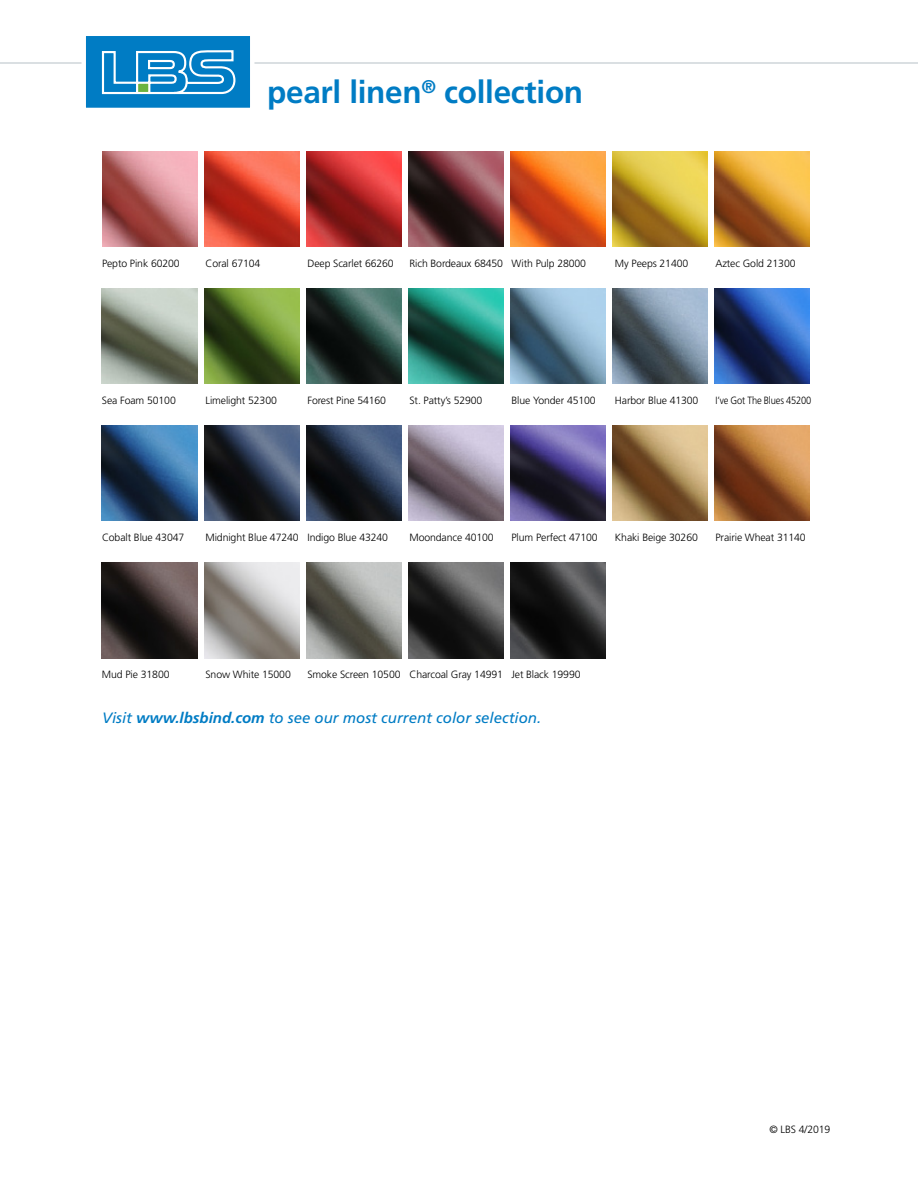
<style>
.page{position:relative;width:918px;height:1188px;background:#fff}
.page>*{position:absolute;margin:0;border:0;box-sizing:border-box;transform-origin:0 0}
.t1{font:700 31.5px "Frutiger LT Std";letter-spacing:-.01em;color:#007cc4}
.t2{font:italic 15px "Frutiger LT Std";color:#007cc4}
.t3{font:300 10.5px "Frutiger LT Std";letter-spacing:-.01em;color:#000}
.t4{font:300 10.5px "Frutiger LT Std";letter-spacing:-.01em;color:#000;scale:.89 1}
.s1{font-weight:700}
</style>
<div class="page">
<img style="left:408px;top:288px;width:96px;height:96px">
<img style="left:510px;top:151px;width:96px;height:96px">
<img style="left:612px;top:151px;width:96px;height:96px">
<img style="left:714px;top:288px;width:96px;height:96px">
<img style="left:612px;top:426px;width:96px;height:95px">
<img style="left:204px;top:426px;width:96px;height:95px">
<img style="left:102px;top:151px;width:95px;height:96px">
<img style="left:408px;top:151px;width:96px;height:96px">
<img style="left:510px;top:563px;width:96px;height:95px">
<img style="left:306px;top:151px;width:96px;height:96px">
<img style="left:306px;top:288px;width:96px;height:96px">
<img style="left:204px;top:288px;width:96px;height:96px">
<img style="left:714px;top:426px;width:96px;height:95px">
<img style="left:714px;top:151px;width:96px;height:96px">
<img style="left:612px;top:288px;width:96px;height:96px">
<img style="left:204px;top:151px;width:96px;height:96px">
<img style="left:510px;top:426px;width:96px;height:95px">
<img style="left:102px;top:426px;width:95px;height:95px">
<img style="left:306px;top:563px;width:96px;height:95px">
<img style="left:306px;top:426px;width:96px;height:95px">
<img style="left:510px;top:288px;width:96px;height:96px">
<img style="left:408px;top:426px;width:96px;height:95px">
<img style="left:102px;top:288px;width:95px;height:96px">
<img style="left:102px;top:563px;width:95px;height:95px">
<img style="left:408px;top:563px;width:96px;height:95px">
<img style="left:204px;top:563px;width:96px;height:95px">
<hr style="left:0;top:62px;width:918px;height:2px;background:#cfd5d9">
<svg style="left:79px;top:36px;width:178px;height:72px"></svg>
<h1 class="t1" style="left:267px;top:74px;width:317px">pearl linen<sup>®</sup> collection</h1>
<p class="t3" style="left:102px;top:257px;width:79px">Pepto Pink 60200</p>
<p class="t3" style="left:205px;top:257px;width:56px">Coral 67104</p>
<p class="t3" style="left:307px;top:257px;width:88px">Deep Scarlet 66260</p>
<p class="t3" style="left:409px;top:257px;width:178px">Rich Bordeaux 68450 With Pulp 28000</p>
<p class="t3" style="left:615px;top:257px;width:75px">My Peeps 21400</p>
<p class="t3" style="left:715px;top:257px;width:82px">Aztec Gold 21300</p>
<p class="t3" style="left:102px;top:394px;width:75px">Sea Foam 50100</p>
<p class="t3" style="left:205px;top:394px;width:73px">Limelight 52300</p>
<p class="t3" style="left:307px;top:394px;width:80px">Forest Pine 54160</p>
<p class="t3" style="left:409px;top:394px;width:75px">St. Patty’s 52900</p>
<p class="t3" style="left:511px;top:394px;width:86px">Blue Yonder 45100</p>
<p class="t3" style="left:615px;top:394px;width:85px">Harbor Blue 41300</p>
<p class="t4" style="left:716px;top:394px;width:109px">I’ve Got The Blues 45200</p>
<p class="t3" style="left:102px;top:532px;width:84px">Cobalt Blue 43047</p>
<p class="t3" style="left:205px;top:532px;width:184px">Midnight Blue 47240 Indigo Blue 43240</p>
<p class="t3" style="left:409px;top:532px;width:86px">Moondance 40100</p>
<p class="t3" style="left:511px;top:532px;width:88px">Plum Perfect 47100</p>
<p class="t3" style="left:615px;top:532px;width:84px">Khaki Beige 30260</p>
<p class="t3" style="left:715px;top:532px;width:92px">Prairie Wheat 31140</p>
<p class="t3" style="left:102px;top:669px;width:69px">Mud Pie 31800</p>
<p class="t3" style="left:205px;top:669px;width:87px">Snow White 15000</p>
<p class="t3" style="left:307px;top:669px;width:275px">Smoke Screen 10500 Charcoal Gray 14991 Jet Black 19990</p>
<h2 class="t2" style="left:102px;top:709px;width:441px">Visit <span class="s1">www.lbsbind.com</span> to see our most current color selection.</h2>
<p class="t3" style="left:769px;top:1124px;width:62px">© LBS 4/2019</p>
</div>
